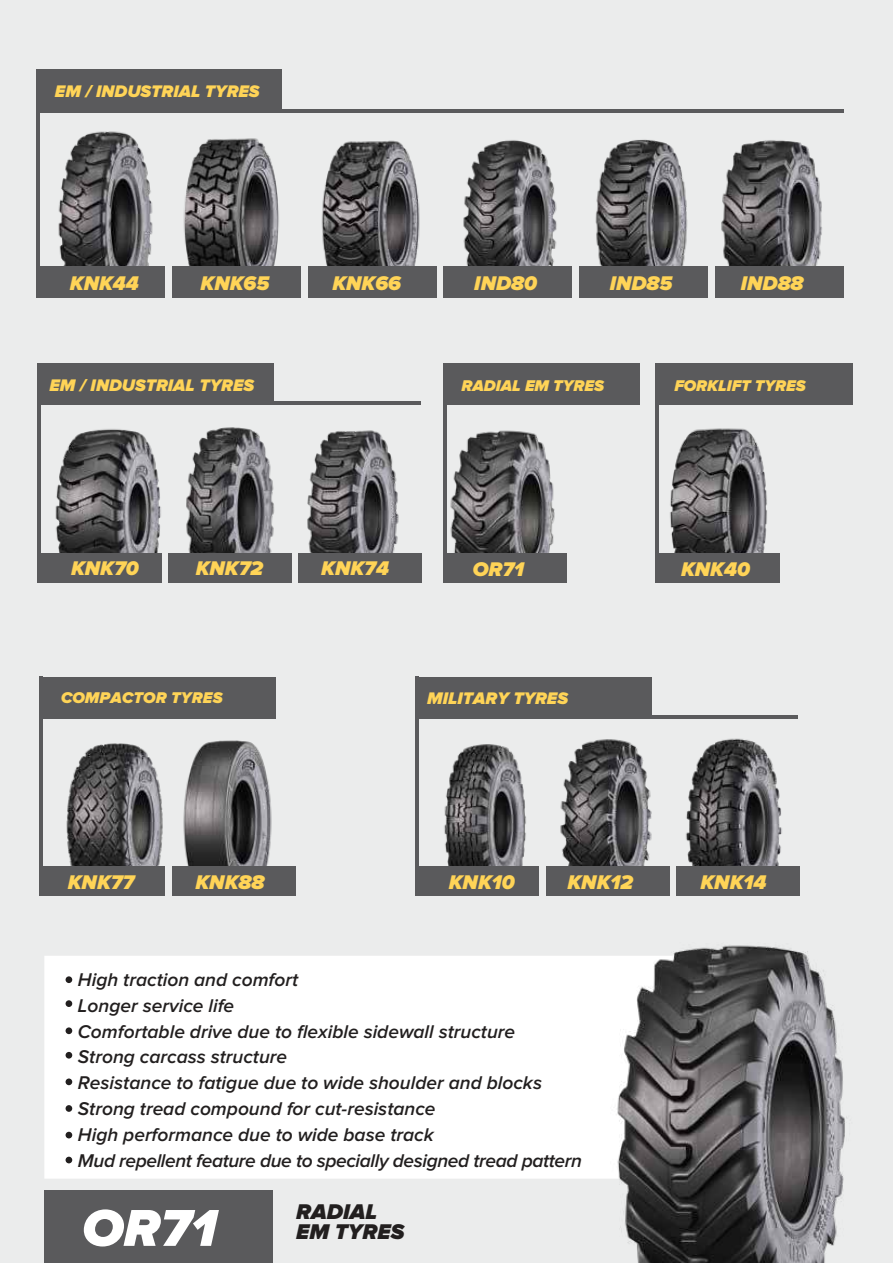
<style>
.page{position:relative;width:893px;height:1263px;background:#ebecec}
.page>*{position:absolute;margin:0;border:0;box-sizing:border-box;transform-origin:0 0}
.t1{font:italic 900 53.7px "Proxima Nova";color:#fff}
.t2{font:italic 900 22.05px/19.8px "Proxima Nova";color:#221f1f}
.t3{font:italic 900 20.55px "Proxima Nova";color:#ffd457}
.t4{font:italic 600 19.05px/26px "Proxima Nova";color:#221f1f}
.t5{font:italic 900 17.4px "Proxima Nova";color:#ffd457}
.t6{font:italic 900 16.2px "Proxima Nova";color:#ffd457}
</style>
<div class="page">
<div style="left:44px;top:1191px;width:228px;height:72px;background:#5a5a5c"></div>
<div style="left:44px;top:956px;width:552px;height:223px;background:#fff"></div>
<img style="left:596px;top:945px;width:251px;height:318px">
<svg style="left:66px;top:1157px;width:6px;height:6px"></svg>
<svg style="left:66px;top:1132px;width:6px;height:6px"></svg>
<div style="left:66px;top:1105px;width:6px;height:7px;background:#221f1f;border-radius:50%"></div>
<div style="left:66px;top:1078px;width:6px;height:7px;background:#221f1f;border-radius:50%"></div>
<svg style="left:66px;top:1052px;width:6px;height:6px"></svg>
<div style="left:66px;top:1027px;width:6px;height:7px;background:#221f1f;border-radius:50%"></div>
<div style="left:66px;top:1000px;width:6px;height:7px;background:#221f1f;border-radius:50%"></div>
<div style="left:66px;top:976px;width:6px;height:7px;background:#221f1f;border-radius:50%"></div>
<img style="left:450px;top:430px;width:105px;height:123px">
<div style="left:444px;top:363px;width:196px;height:42px;background:#5a5a5c"></div>
<div style="left:443px;top:553px;width:124px;height:29px;background:#5a5a5c"></div>
<hr style="left:443px;top:363px;width:3px;height:219px;background:#5a5a5c">
<img style="left:48px;top:131px;width:112px;height:136px">
<img style="left:182px;top:138px;width:102px;height:129px">
<img style="left:308px;top:140px;width:123px;height:127px">
<img style="left:458px;top:140px;width:103px;height:127px">
<img style="left:588px;top:139px;width:103px;height:128px">
<img style="left:715px;top:140px;width:123px;height:127px">
<div style="left:38px;top:70px;width:244px;height:43px;background:#5a5a5c"></div>
<div style="left:36px;top:267px;width:129px;height:31px;background:#5a5a5c"></div>
<div style="left:172px;top:267px;width:129px;height:31px;background:#5a5a5c"></div>
<div style="left:308px;top:267px;width:129px;height:31px;background:#5a5a5c"></div>
<div style="left:443px;top:267px;width:129px;height:31px;background:#5a5a5c"></div>
<div style="left:579px;top:267px;width:129px;height:31px;background:#5a5a5c"></div>
<div style="left:715px;top:267px;width:129px;height:31px;background:#5a5a5c"></div>
<hr style="left:148px;top:110px;width:267px;height:3px;background:#5a5a5c">
<hr style="left:341px;top:110px;width:267px;height:3px;background:#5a5a5c">
<hr style="left:577px;top:110px;width:267px;height:3px;background:#5a5a5c">
<hr style="left:36px;top:70px;width:3px;height:228px;background:#5a5a5c">
<img style="left:186px;top:427px;width:89px;height:126px">
<img style="left:55px;top:429px;width:107px;height:126px">
<img style="left:298px;top:401px;width:123px;height:152px">
<div style="left:38px;top:553px;width:123px;height:29px;background:#5a5a5c"></div>
<div style="left:168px;top:553px;width:124px;height:29px;background:#5a5a5c"></div>
<div style="left:298px;top:553px;width:124px;height:29px;background:#5a5a5c"></div>
<div style="left:39px;top:363px;width:234px;height:42px;background:#5a5a5c"></div>
<hr style="left:165px;top:402px;width:255px;height:3px;background:#5a5a5c">
<hr style="left:38px;top:363px;width:3px;height:219px;background:#5a5a5c">
<img style="left:686px;top:738px;width:96px;height:128px">
<img style="left:444px;top:744px;width:82px;height:122px">
<img style="left:560px;top:739px;width:92px;height:127px">
<div style="left:415px;top:866px;width:124px;height:30px;background:#5a5a5c"></div>
<div style="left:546px;top:866px;width:123px;height:30px;background:#5a5a5c"></div>
<div style="left:676px;top:866px;width:124px;height:30px;background:#5a5a5c"></div>
<div style="left:417px;top:677px;width:234px;height:41px;background:#5a5a5c"></div>
<hr style="left:542px;top:715px;width:256px;height:3px;background:#5a5a5c">
<hr style="left:415px;top:677px;width:4px;height:219px;background:#5a5a5c">
<img style="left:670px;top:428px;width:97px;height:125px">
<div style="left:657px;top:363px;width:195px;height:42px;background:#5a5a5c"></div>
<div style="left:656px;top:553px;width:123px;height:29px;background:#5a5a5c"></div>
<hr style="left:656px;top:363px;width:3px;height:219px;background:#5a5a5c">
<img style="left:66px;top:743px;width:97px;height:123px">
<img style="left:177px;top:718px;width:99px;height:148px">
<div style="left:41px;top:677px;width:234px;height:41px;background:#5a5a5c"></div>
<div style="left:41px;top:866px;width:124px;height:30px;background:#5a5a5c"></div>
<div style="left:172px;top:866px;width:123px;height:30px;background:#5a5a5c"></div>
<hr style="left:40px;top:677px;width:3px;height:219px;background:#5a5a5c">
<p class="t5" style="left:55px;top:84px;width:206px">EM / INDUSTRIAL TYRES</p>
<p class="t3" style="left:70px;top:274px;width:71px">KNK44</p>
<p class="t3" style="left:201px;top:274px;width:70px">KNK65</p>
<p class="t3" style="left:332px;top:274px;width:70px">KNK66</p>
<p class="t3" style="left:474px;top:274px;width:64px">IND80</p>
<p class="t3" style="left:610px;top:274px;width:64px">IND85</p>
<p class="t3" style="left:741px;top:274px;width:64px">IND88</p>
<p class="t5" style="left:49px;top:377px;width:206px">EM / INDUSTRIAL TYRES</p>
<p class="t6" style="left:462px;top:378px;width:144px">RADIAL EM TYRES</p>
<p class="t6" style="left:674px;top:378px;width:133px">FORKLIFT TYRES</p>
<p class="t3" style="left:71px;top:559px;width:69px">KNK70</p>
<p class="t3" style="left:196px;top:559px;width:69px">KNK72</p>
<p class="t3" style="left:321px;top:559px;width:69px">KNK74</p>
<p class="t3" style="left:473px;top:559px;width:53px">OR71</p>
<p class="t3" style="left:681px;top:559px;width:70px">KNK40</p>
<p class="t6" style="left:61px;top:690px;width:163px">COMPACTOR TYRES</p>
<p class="t5" style="left:427px;top:690px;width:142px">MILITARY TYRES</p>
<p class="t3" style="left:68px;top:872px;width:68px">KNK77</p>
<p class="t3" style="left:195px;top:872px;width:70px">KNK88</p>
<p class="t3" style="left:449px;top:873px;width:67px">KNK10</p>
<p class="t3" style="left:567px;top:873px;width:67px">KNK12</p>
<p class="t3" style="left:700px;top:873px;width:67px">KNK14</p>
<p class="t4" style="left:78px;top:967px;width:505px">High traction and comfort<br>Longer service life<br>Comfortable drive due to flexible sidewall structure<br>Strong carcass structure<br>Resistance to fatigue due to wide shoulder and blocks Strong tread compound for cut-resistance<br>High performance due to wide base track<br>Mud repellent feature due to specially designed tread pattern</p>
<h1 class="t1" style="left:82px;top:1203px;width:136px">OR71</h1>
<p class="t2" style="left:296px;top:1202px;width:110px">RADIAL<br>EM TYRES</p>
</div>
